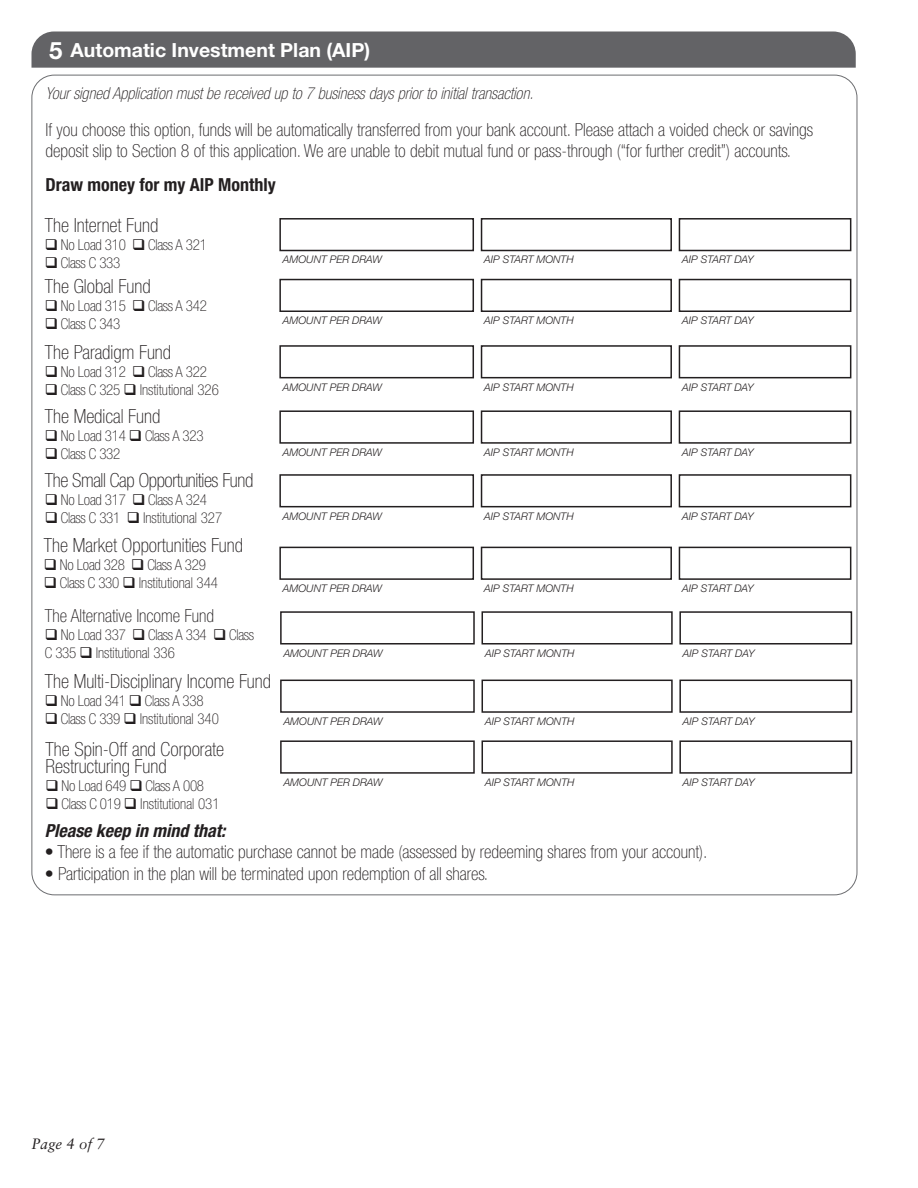
<style>
.page{position:relative;width:918px;height:1188px;background:#fff}
.page>*{position:absolute;margin:0;border:0;box-sizing:border-box;transform-origin:0 0}
.t1{font:700 24px "Helvetica Neue";color:#fff}
.t2{font:100 condensed 19.5px/16.5px "Helvetica Neue";color:#231f20}
.t3{font:700 19.5px "Helvetica Neue";color:#fff}
.t4{font:100 condensed 19.5px "Helvetica Neue";letter-spacing:-.02em;color:#231f20}
.t5{font:100 condensed 18px/21px "Helvetica Neue";color:#231f20}
.t6{font:700 condensed 18px "Helvetica Neue";color:#231f20}
.t7{font:italic 700 condensed 18px "Helvetica Neue";color:#231f20}
.t8{font:italic 100 condensed 16.5px "Helvetica Neue";color:#231f20}
.t9{font:100 condensed 15px/18px "Helvetica Neue";letter-spacing:-.02em;color:#231f20}
.t10{font:100 condensed 15px "Helvetica Neue";color:#231f20}
.t11{font:italic 15px "Sabon";color:#231f20}
.t12{font:italic 300 10.5px "Helvetica Neue";color:#231f20}
</style>
<div class="page">
<div style="left:32px;top:31px;width:824px;height:37px;background:#636366"></div>
<div style="left:279px;top:218px;width:195px;height:33px;border:2px solid #231f20"></div>
<div style="left:279px;top:279px;width:195px;height:33px;border:2px solid #231f20"></div>
<div style="left:279px;top:345px;width:195px;height:33px;border:2px solid #231f20"></div>
<div style="left:279px;top:410px;width:195px;height:34px;border:2px solid #231f20"></div>
<div style="left:279px;top:474px;width:195px;height:33px;border:2px solid #231f20"></div>
<div style="left:279px;top:547px;width:195px;height:33px;border:2px solid #231f20"></div>
<div style="left:481px;top:218px;width:191px;height:33px;border:2px solid #231f20"></div>
<div style="left:481px;top:279px;width:191px;height:33px;border:2px solid #231f20"></div>
<div style="left:481px;top:345px;width:191px;height:33px;border:2px solid #231f20"></div>
<div style="left:481px;top:410px;width:191px;height:34px;border:2px solid #231f20"></div>
<div style="left:481px;top:474px;width:191px;height:33px;border:2px solid #231f20"></div>
<div style="left:481px;top:547px;width:191px;height:33px;border:2px solid #231f20"></div>
<div style="left:679px;top:218px;width:172px;height:33px;border:2px solid #231f20"></div>
<div style="left:679px;top:279px;width:172px;height:33px;border:2px solid #231f20"></div>
<div style="left:679px;top:345px;width:172px;height:33px;border:2px solid #231f20"></div>
<div style="left:679px;top:410px;width:172px;height:34px;border:2px solid #231f20"></div>
<div style="left:679px;top:474px;width:172px;height:33px;border:2px solid #231f20"></div>
<div style="left:679px;top:547px;width:172px;height:33px;border:2px solid #231f20"></div>
<div style="left:280px;top:611px;width:195px;height:34px;border:2px solid #231f20"></div>
<div style="left:280px;top:680px;width:195px;height:33px;border:2px solid #231f20"></div>
<div style="left:280px;top:740px;width:195px;height:34px;border:2px solid #231f20"></div>
<div style="left:482px;top:611px;width:191px;height:34px;border:2px solid #231f20"></div>
<div style="left:482px;top:680px;width:191px;height:33px;border:2px solid #231f20"></div>
<div style="left:482px;top:740px;width:191px;height:34px;border:2px solid #231f20"></div>
<div style="left:679px;top:611px;width:173px;height:34px;border:2px solid #231f20"></div>
<div style="left:679px;top:680px;width:173px;height:33px;border:2px solid #231f20"></div>
<div style="left:679px;top:740px;width:173px;height:34px;border:2px solid #231f20"></div>
<p class="t1" style="left:49px;top:35px;width:15px">5</p>
<p class="t3" style="left:71px;top:38px;width:301px">Automatic Investment Plan (AIP)</p>
<p class="t8" style="left:45px;top:84px;width:489px">Your signed Application must be received up to 7 business days prior to initial transaction.</p>
<p class="t5" style="left:45px;top:119px;width:769px">If you choose this option, funds will be automatically transferred from your bank account. Please attach a voided check or savings deposit slip to Section 8 of this application. We are unable to debit mutual fund or pass-through (“for further credit”) accounts.</p>
<p class="t6" style="left:45px;top:174px;width:232px">Draw money for my AIP Monthly</p>
<p class="t2" style="left:45px;top:216px;width:115px">The Internet Fund</p>
<p class="t9" style="left:45px;top:235px;width:163px">❑ No Load 310 ❑ Class A 321</p>
<p class="t9" style="left:45px;top:253px;width:77px">❑ Class C 333</p>
<p class="t2" style="left:45px;top:278px;width:107px">The Global Fund</p>
<p class="t9" style="left:45px;top:297px;width:163px">❑ No Load 315 ❑ Class A 342</p>
<p class="t9" style="left:45px;top:315px;width:77px">❑ Class C 343</p>
<p class="t2" style="left:45px;top:343px;width:128px">The Paradigm Fund</p>
<p class="t9" style="left:45px;top:362px;width:163px">❑ No Load 312 ❑ Class A 322</p>
<p class="t10" style="left:45px;top:381px;width:176px">❑ Class C 325 ❑ Institutional 326</p>
<p class="t2" style="left:45px;top:408px;width:117px">The Medical Fund</p>
<p class="t9" style="left:45px;top:427px;width:160px">❑ No Load 314 ❑ Class A 323</p>
<p class="t9" style="left:45px;top:445px;width:77px">❑ Class C 332</p>
<p class="t4" style="left:45px;top:470px;width:210px">The Small Cap Opportunities Fund</p>
<p class="t9" style="left:45px;top:491px;width:163px">❑ No Load 317 ❑ Class A 324</p>
<p class="t10" style="left:45px;top:510px;width:179px">❑ Class C 331 ❑ Institutional 327</p>
<p class="t2" style="left:44px;top:537px;width:201px">The Market Opportunities Fund</p>
<p class="t9" style="left:44px;top:556px;width:163px">❑ No Load 328 ❑ Class A 329</p>
<p class="t10" style="left:44px;top:575px;width:176px">❑ Class C 330 ❑ Institutional 344</p>
<p class="t5" style="left:45px;top:605px;width:171px">The Alternative Income Fund</p>
<p class="t9" style="left:45px;top:626px;width:211px">❑ No Load 337 ❑ Class A 334 ❑ Class<br>C 335 ❑ Institutional 336</p>
<p class="t2" style="left:45px;top:673px;width:228px">The Multi-Disciplinary Income Fund</p>
<p class="t9" style="left:45px;top:692px;width:160px">❑ No Load 341 ❑ Class A 338</p>
<p class="t10" style="left:45px;top:710px;width:176px">❑ Class C 339 ❑ Institutional 340</p>
<p class="t2" style="left:45px;top:741px;width:180px">The Spin-Off and Corporate<br>Restructuring Fund</p>
<p class="t9" style="left:45px;top:776px;width:160px">❑ No Load 649 ❑ Class A 008</p>
<p class="t10" style="left:45px;top:795px;width:176px">❑ Class C 019 ❑ Institutional 031</p>
<p class="t12" style="left:283px;top:253px;width:101px">AMOUNT PER DRAW</p>
<p class="t12" style="left:283px;top:314px;width:101px">AMOUNT PER DRAW</p>
<p class="t12" style="left:283px;top:381px;width:101px">AMOUNT PER DRAW</p>
<p class="t12" style="left:283px;top:446px;width:101px">AMOUNT PER DRAW</p>
<p class="t12" style="left:283px;top:510px;width:101px">AMOUNT PER DRAW</p>
<p class="t12" style="left:283px;top:582px;width:101px">AMOUNT PER DRAW</p>
<p class="t12" style="left:284px;top:647px;width:101px">AMOUNT PER DRAW</p>
<p class="t12" style="left:284px;top:715px;width:101px">AMOUNT PER DRAW</p>
<p class="t12" style="left:284px;top:776px;width:101px">AMOUNT PER DRAW</p>
<p class="t12" style="left:484px;top:253px;width:91px">AIP START MONTH</p>
<p class="t12" style="left:484px;top:314px;width:91px">AIP START MONTH</p>
<p class="t12" style="left:484px;top:381px;width:91px">AIP START MONTH</p>
<p class="t12" style="left:484px;top:446px;width:91px">AIP START MONTH</p>
<p class="t12" style="left:484px;top:510px;width:91px">AIP START MONTH</p>
<p class="t12" style="left:484px;top:582px;width:91px">AIP START MONTH</p>
<p class="t12" style="left:485px;top:647px;width:91px">AIP START MONTH</p>
<p class="t12" style="left:485px;top:715px;width:91px">AIP START MONTH</p>
<p class="t12" style="left:485px;top:776px;width:91px">AIP START MONTH</p>
<p class="t12" style="left:682px;top:253px;width:73px">AIP START DAY</p>
<p class="t12" style="left:682px;top:314px;width:73px">AIP START DAY</p>
<p class="t12" style="left:682px;top:381px;width:73px">AIP START DAY</p>
<p class="t12" style="left:682px;top:446px;width:73px">AIP START DAY</p>
<p class="t12" style="left:682px;top:510px;width:73px">AIP START DAY</p>
<p class="t12" style="left:682px;top:582px;width:73px">AIP START DAY</p>
<p class="t12" style="left:683px;top:647px;width:73px">AIP START DAY</p>
<p class="t12" style="left:683px;top:715px;width:73px">AIP START DAY</p>
<p class="t12" style="left:683px;top:776px;width:73px">AIP START DAY</p>
<p class="t7" style="left:45px;top:819px;width:182px">Please keep in mind that:</p>
<p class="t5" style="left:45px;top:841px;width:664px">• There is a fee if the automatic purchase cannot be made (assessed by redeeming shares from your account).</p>
<p class="t5" style="left:45px;top:863px;width:445px">• Participation in the plan will be terminated upon redemption of all shares.</p>
<p class="t11" style="left:32px;top:1135px;width:75px">Page 4 of 7</p>
</div>
